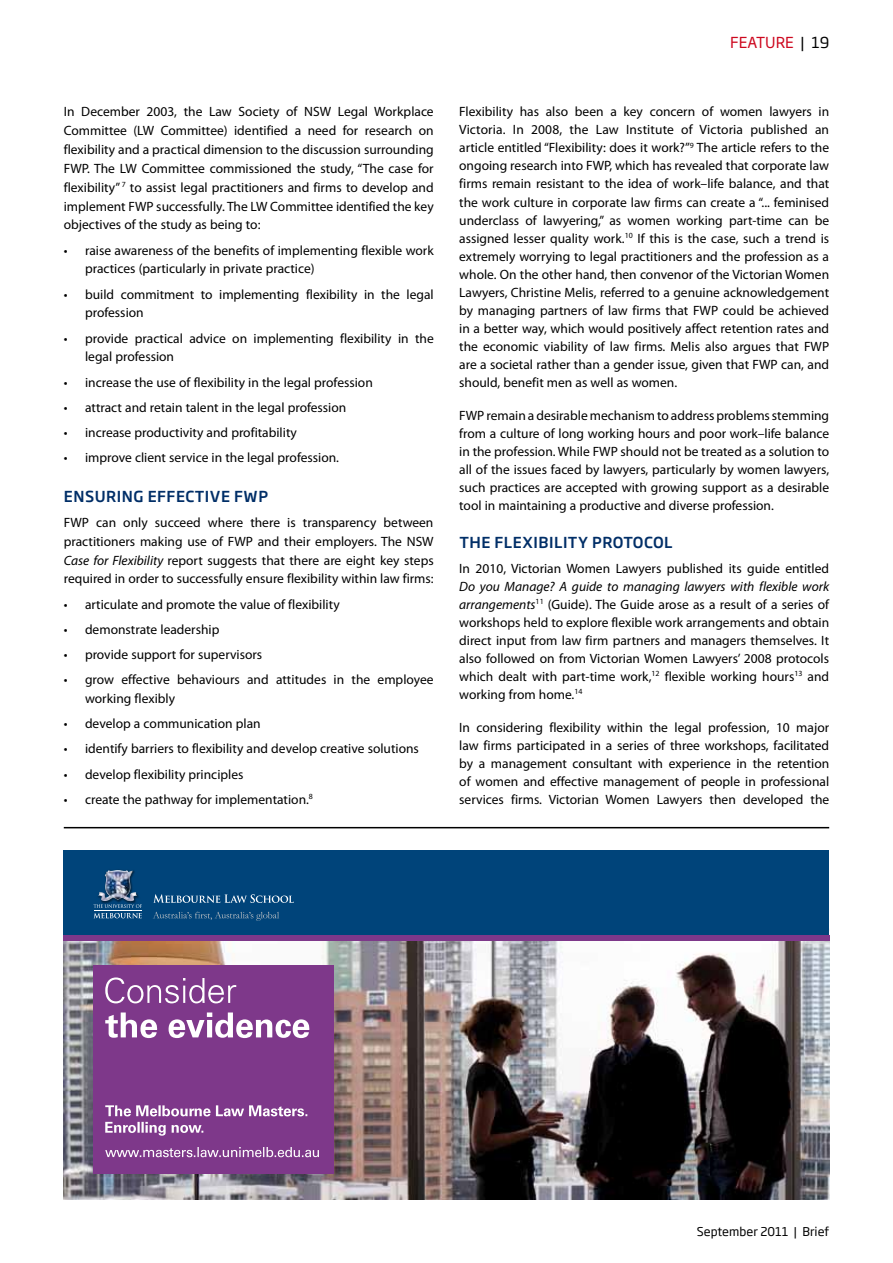
<style>
.page{position:relative;width:893px;height:1263px;background:#fff}
.page>*{position:absolute;margin:0;border:0;box-sizing:border-box;transform-origin:0 0}
.t1{font:500 15px "Soho Gothic Std";letter-spacing:.035em;color:#002e67}
.t2{font:15px "Soho Gothic Std";color:#cd071e}
.t3{font:13.5px/18px "Myriad Pro";color:#000;text-align:justify}
.t4{font:12px "Soho Gothic Std";color:#000}
.s1{font-style:italic}
.s2{color:#000}
</style>
<div class="page">
<img style="left:64px;top:941px;width:765px;height:258px">
<div style="left:94px;top:965px;width:240px;height:209px;background:#7e388a"></div>
<svg style="left:105px;top:977px;width:131px;height:26px"></svg>
<svg style="left:105px;top:1012px;width:204px;height:26px"></svg>
<svg style="left:105px;top:1105px;width:202px;height:11px"></svg>
<svg style="left:105px;top:1122px;width:98px;height:14px"></svg>
<svg style="left:105px;top:1147px;width:214px;height:10px"></svg>
<div style="left:64px;top:850px;width:765px;height:85px;background:#00447a"></div>
<svg style="left:94px;top:904px;width:48px;height:14px"></svg>
<img style="left:98px;top:869px;width:41px;height:35px">
<img style="left:105px;top:870px;width:4px;height:23px">
<svg style="left:153px;top:894px;width:141px;height:9px"></svg>
<svg style="left:153px;top:912px;width:126px;height:9px"></svg>
<div style="left:64px;top:935px;width:765px;height:6px;background:#7e388a"></div>
<hr style="left:64px;top:827px;width:765px;height:1px;background:#000">
<p class="t3" style="left:64px;top:102px;width:371px;line-height:18.8px">In December 2003, the Law Society of NSW Legal Workplace Committee (LW Committee) identified a need for research on flexibility and a practical dimension to the discussion surrounding FWP. The LW Committee commissioned the study, “The case for flexibility” <sup>7</sup> to assist legal practitioners and firms to develop and implement FWP successfully. The LW Committee identified the key objectives of the study as being to:</p>
<p class="t3" style="left:85px;top:240px;width:350px;line-height:18.8px;text-indent:-21px">• raise awareness of the benefits of implementing flexible work practices (particularly in private practice)</p>
<p class="t3" style="left:85px;top:284px;width:350px;line-height:18.8px;text-indent:-21px">• build commitment to implementing flexibility in the legal profession</p>
<p class="t3" style="left:85px;top:328px;width:350px;line-height:18.8px;text-indent:-21px">• provide practical advice on implementing flexibility in the legal profession</p>
<p class="t3" style="left:64px;top:373px;width:311px">• increase the use of flexibility in the legal profession</p>
<p class="t3" style="left:64px;top:398px;width:284px">• attract and retain talent in the legal profession</p>
<p class="t3" style="left:64px;top:423px;width:235px">• increase productivity and profitability</p>
<p class="t3" style="left:64px;top:448px;width:277px">• improve client service in the legal profession.</p>
<p class="t1" style="left:64px;top:486px;width:21px">ENSURING</p>
<p class="t1" style="left:148px;top:486px;width:39px">EFFECTIVE</p>
<p class="t1" style="left:234px;top:486px;width:35px">FW P</p>
<p class="t3" style="left:64px;top:513px;width:371px;line-height:18.8px">FWP can only succeed where there is transparency between practitioners making use of FWP and their employers. The NSW <span class="s1">Case for Flexibility</span> report suggests that there are eight key steps required in order to successfully ensure flexibility within law firms:</p>
<p class="t3" style="left:64px;top:595px;width:277px">• articulate and promote the value of flexibility</p>
<p class="t3" style="left:64px;top:620px;width:157px">• demonstrate leadership</p>
<p class="t3" style="left:64px;top:645px;width:200px">• provide support for supervisors</p>
<p class="t3" style="left:85px;top:670px;width:350px;line-height:18.8px;text-indent:-21px">• grow effective behaviours and attitudes in the employee working flexibly</p>
<p class="t3" style="left:64px;top:714px;width:198px">• develop a communication plan</p>
<p class="t3" style="left:64px;top:739px;width:357px">• identify barriers to flexibility and develop creative solutions</p>
<p class="t3" style="left:64px;top:765px;width:181px">• develop flexibility principles</p>
<p class="t3" style="left:64px;top:790px;width:251px">• create the pathway for implementation.<sup>8</sup></p>
<p class="t2" style="left:730px;top:33px;width:100px">FEATURE <span class="s2">| 19</span></p>
<p class="t3" style="left:459px;top:103px;width:371px">Flexibility has also been a key concern of women lawyers in Victoria. In 2008, the Law Institute of Victoria published an article entitled “Flexibility: does it work?”<sup>9</sup> The article refers to the ongoing research into FWP, which has revealed that corporate law firms remain resistant to the idea of work–life balance, and that the work culture in corporate law firms can create a “... feminised underclass of lawyering,” as women working part-time can be assigned lesser quality work.<sup>10</sup> If this is the case, such a trend is extremely worrying to legal practitioners and the profession as a whole. On the other hand, then convenor of the Victorian Women Lawyers, Christine Melis, referred to a genuine acknowledgement by managing partners of law firms that FWP could be achieved in a better way, which would positively affect retention rates and the economic viability of law firms. Melis also argues that FWP are a societal rather than a gender issue, given that FWP can, and should, benefit men as well as women.</p>
<p class="t3" style="left:459px;top:406px;width:371px">FWP remain a desirable mechanism to address problems stemming from a culture of long working hours and poor work–life balance in the profession. While FWP should not be treated as a solution to all of the issues faced by lawyers, particularly by women lawyers, such practices are accepted with growing support as a desirable tool in maintaining a productive and diverse profession.</p>
<p class="t1" style="left:459px;top:533px;width:45px">THE FLE</p>
<p class="t1" style="left:522px;top:533px;width:20px">XIBILITY</p>
<p class="t1" style="left:592px;top:533px;width:22px">PROTOCOL</p>
<p class="t3" style="left:459px;top:559px;width:371px">In 2010, Victorian Women Lawyers published its guide entitled</p>
<p class="t3" style="left:459px;top:577px;width:371px"><span class="s1">Do you Manage? A guide to managing lawyers with flexible work arrangements</span><sup>11</sup> (Guide). The Guide arose as a result of a series of workshops held to explore flexible work arrangements and obtain direct input from law firm partners and managers themselves. It also followed on from Victorian Women Lawyers’ 2008 protocols which dealt with part-time work,<sup>12</sup> flexible working hours<sup>13</sup> and working from home.<sup>14</sup></p>
<p class="t3" style="left:459px;top:718px;width:372px">In considering flexibility within the legal profession, 10 major law firms participated in a series of three workshops, facilitated by a management consultant with experience in the retention of women and effective management of people in professional services firms. Victorian Women Lawyers then developed the</p>
<p class="t4" style="left:697px;top:1223px;width:134px">September 2011 | Brief</p>
</div>
